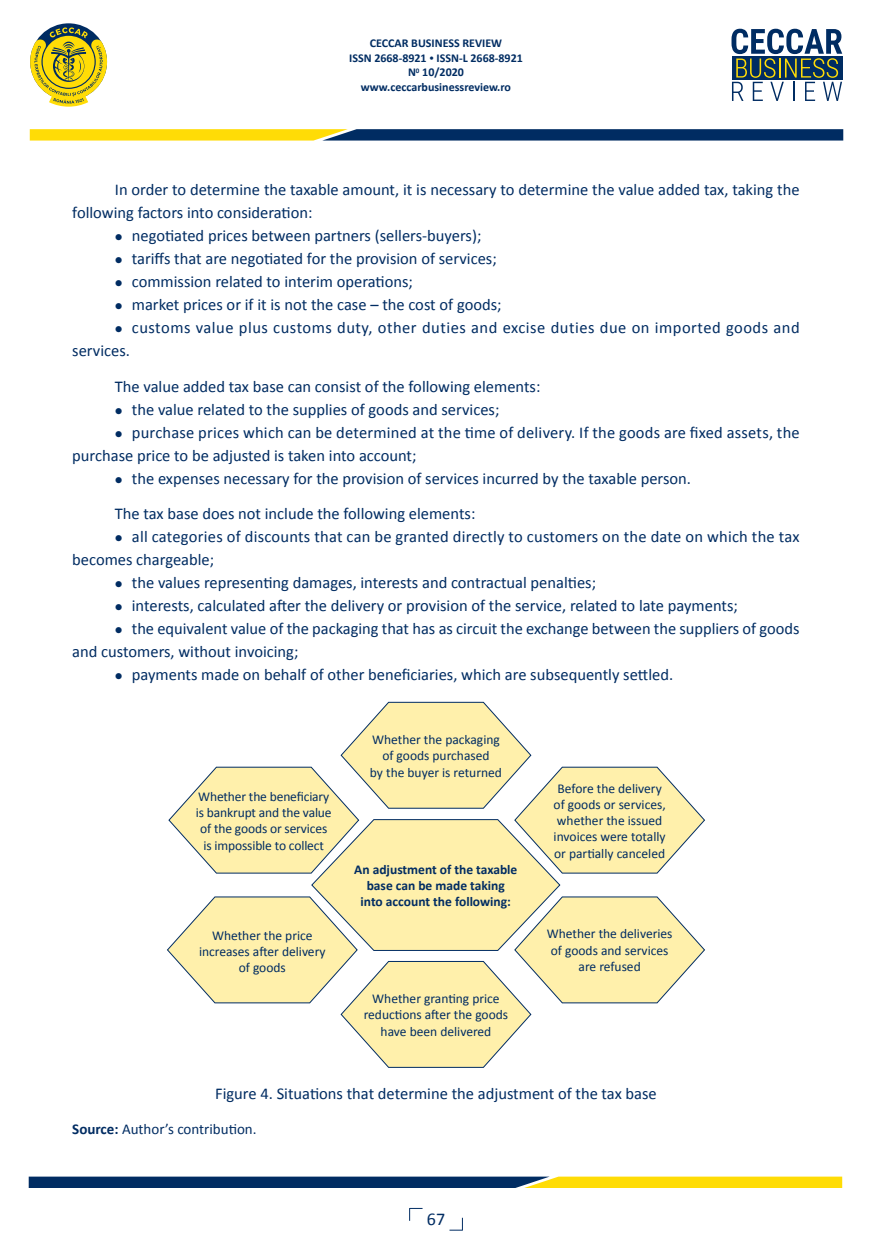
<style>
.page{position:relative;width:872px;height:1255px;background:#fff}
.page>*{position:absolute;margin:0;border:0;box-sizing:border-box;transform-origin:0 0}
.t1{font:18px "Calibri";color:#002c62}
.Text_articol{font:16.5px/23px "Calibri";color:#002c62}
.Text_articol-2{font:16.5px/23px "Calibri";letter-spacing:.03em;color:#002c62}
.Titlu_tabel_figura{font:16.5px "Calibri";color:#002c62}
.Sursa{font:15px "Calibri";color:#002c62}
.Text_figura{font:13.5px "Calibri";color:#002c62}
.Text_figura-2{font:700 13.5px/16.2px "Calibri";color:#002c62;text-align:center}
.t2{font:700 12px/14.4px "Calibri";color:#002c62;text-align:center}
.s1{font-size:9px}
.s2{font-weight:700}
</style>
<div class="page">
<svg style="left:449px;top:1217px;width:14px;height:13px"></svg>
<svg style="left:731px;top:29px;width:111px;height:72px"></svg>
<svg style="left:30px;top:129px;width:813px;height:11px;background:#637144"></svg>
<svg style="left:30px;top:27px;width:77px;height:80px"></svg>
<svg style="left:29px;top:1176px;width:813px;height:11px;background:#69774c"></svg>
<svg style="left:409px;top:1207px;width:13px;height:13px"></svg>
<svg style="left:167px;top:701px;width:538px;height:367px"></svg>
<p class="t2" style="left:349px;top:36px;width:175px">CECCAR BUSINESS REVIEW<br>ISSN 2668-8921 <span class="s1">•</span> ISSN-L 2668-8921<br>N<sup>0</sup> 10/2020 www.ceccarbusinessreview.ro</p>
<p class="Text_articol" style="left:72px;top:177px;width:729px;text-indent:43px">In order to determine the taxable amount, it is necessary to determine the value added tax, taking the following factors into consideration:</p>
<p class="Text_articol" style="left:115px;top:223px;width:368px">● negotiated prices between partners (sellers-buyers);</p>
<p class="Text_articol" style="left:115px;top:246px;width:383px">● tariffs that are negotiated for the provision of services;</p>
<p class="Text_articol" style="left:115px;top:269px;width:299px">● commission related to interim operations;</p>
<p class="Text_articol" style="left:115px;top:292px;width:388px">● market prices or if it is not the case – the cost of goods;</p>
<p class="Text_articol-2" style="left:72px;top:315px;width:729px;text-indent:43px">● customs value plus customs duty, other duties and excise duties due on imported goods and services.</p>
<p class="Text_articol" style="left:115px;top:374px;width:427px">The value added tax base can consist of the following elements:</p>
<p class="Text_articol" style="left:115px;top:397px;width:386px">● the value related to the supplies of goods and services;</p>
<p class="Text_articol" style="left:72px;top:420px;width:729px;text-indent:43px">● purchase prices which can be determined at the time of delivery. If the goods are fixed assets, the purchase price to be adjusted is taken into account;</p>
<p class="Text_articol" style="left:115px;top:466px;width:578px">● the expenses necessary for the provision of services incurred by the taxable person.</p>
<p class="Text_articol" style="left:115px;top:501px;width:362px">The tax base does not include the following elements:</p>
<p class="Text_articol" style="left:72px;top:524px;width:728px;text-indent:43px">● all categories of discounts that can be granted directly to customers on the date on which the tax becomes chargeable;</p>
<p class="Text_articol" style="left:115px;top:570px;width:483px">● the values representing damages, interests and contractual penalties;</p>
<p class="Text_articol" style="left:115px;top:593px;width:624px">● interests, calculated after the delivery or provision of the service, related to late payments;</p>
<p class="Text_articol" style="left:72px;top:616px;width:728px;text-indent:43px">● the equivalent value of the packaging that has as circuit the exchange between the suppliers of goods and customers, without invoicing;</p>
<p class="Text_articol" style="left:115px;top:662px;width:560px">● payments made on behalf of other beneficiaries, which are subsequently settled.</p>
<p class="Text_figura" style="left:198px;top:788px;width:133px">Whether the beneficiary</p>
<p class="Text_figura" style="left:196px;top:804px;width:137px">is bankrupt and the value</p>
<p class="Text_figura" style="left:200px;top:820px;width:129px">of the goods or services</p>
<p class="Text_figura" style="left:203px;top:836px;width:122px">is impossible to collect</p>
<p class="Text_figura" style="left:212px;top:926px;width:102px">Whether the price</p>
<p class="Text_figura" style="left:199px;top:942px;width:128px">increases after delivery</p>
<p class="Text_figura" style="left:239px;top:959px;width:49px">of goods</p>
<p class="Text_figura" style="left:372px;top:731px;width:129px">Whether the packaging</p>
<p class="Text_figura" style="left:382px;top:747px;width:109px">of goods purchased</p>
<p class="Text_figura" style="left:370px;top:763px;width:133px">by the buyer is returned</p>
<p class="Text_figura-2" style="left:354px;top:860px;width:165px">An adjustment of the taxable</p>
<p class="Text_figura-2" style="left:361px;top:876px;width:152px">base can be made taking into account the following:</p>
<p class="Text_figura" style="left:372px;top:990px;width:129px">Whether granting price</p>
<p class="Text_figura" style="left:364px;top:1006px;width:146px">reductions after the goods</p>
<p class="Text_figura" style="left:380px;top:1022px;width:112px">have been delivered</p>
<p class="Text_figura" style="left:557px;top:780px;width:106px">Before the delivery</p>
<p class="Text_figura" style="left:553px;top:796px;width:114px">of goods or services,</p>
<p class="Text_figura" style="left:557px;top:812px;width:107px">whether the issued</p>
<p class="Text_figura" style="left:553px;top:828px;width:114px">invoices were totally</p>
<p class="Text_figura" style="left:554px;top:844px;width:112px">or partially canceled</p>
<p class="Text_figura" style="left:547px;top:925px;width:127px">Whether the deliveries</p>
<p class="Text_figura" style="left:551px;top:941px;width:119px">of goods and services</p>
<p class="Text_figura" style="left:578px;top:958px;width:64px">are refused</p>
<p class="Titlu_tabel_figura" style="left:215px;top:1082px;width:443px">Figure 4. Situations that determine the adjustment of the tax base</p>
<p class="Sursa" style="left:72px;top:1120px;width:186px"><span class="s2">Source:</span> Author’s contribution.</p>
<p class="t1" style="left:427px;top:1208px;width:20px">67</p>
</div>
